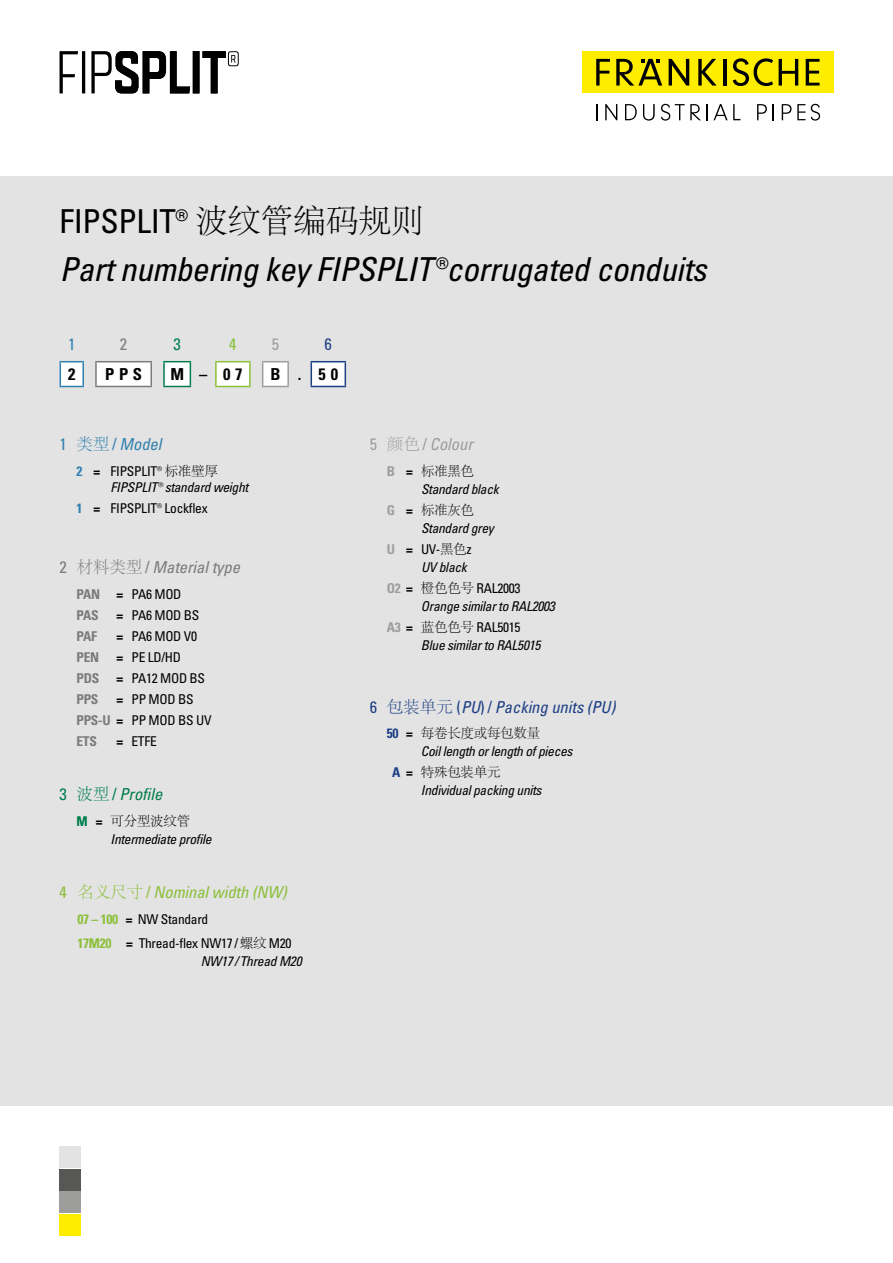
<style>
.page{position:relative;width:893px;height:1263px;background:#fff}
.page>*{position:absolute;margin:0;border:0;box-sizing:border-box;transform-origin:0 0}
.t1{font:italic condensed 33px/48px "Univers LT Pro";letter-spacing:-.01em;color:#000}
.t2{font:italic condensed 16.5px "Univers LT Pro";color:#1c3f84}
.t3{font:italic condensed 16.5px "Univers LT Pro";color:#8cbf3a}
.t4{font:italic condensed 16.5px "Univers LT Pro";color:#7c7b7b}
.t5{font:700 condensed 16.5px "Univers LT Pro";color:#000}
.t6{font:italic condensed 16.5px "Univers LT Pro";color:#007d4d}
.t7{font:italic condensed 16.5px "Univers LT Pro";color:#9d9d9c}
.t8{font:italic condensed 16.5px "Univers LT Pro";color:#3080ae}
.t9{font:condensed 16.5px "Univers LT Pro";color:#3080ae}
.t10{font:condensed 16.5px "Univers LT Pro";color:#7c7b7b}
.t11{font:condensed 16.5px "Univers LT Pro";color:#007d4d}
.t12{font:condensed 16.5px "Univers LT Pro";color:#8cbf3a}
.t13{font:condensed 16.5px "Univers LT Pro";color:#9d9d9c}
.t14{font:condensed 16.5px "Univers LT Pro";color:#1c3f84}
.t15{font:italic condensed 13.5px/21px "Univers LT Pro";letter-spacing:-.02em;color:#000}
.t16{font:condensed 13.5px/21px "Univers LT Pro";letter-spacing:-.02em;color:#000}
.t17{font:300 13.5px "Adobe Song Std";letter-spacing:-.02em;color:#000}
.t18{font:700 condensed 13.5px/21px "Univers LT Pro";letter-spacing:-.02em;color:#7c7b7b}
.s1{font-style:normal}
.s2{font-family:"Adobe Song Std";font-weight:300;font-style:normal;font-stretch:normal}
.s3{font-weight:700;font-style:normal;color:#3080ae}
.s4{font-weight:700;font-style:normal}
.s5{font-weight:300;font-style:normal}
.s6{font-weight:300}
.s7{font-weight:700;color:#3080ae}
.s8{font-weight:700}
.s9{color:#000}
.s10{font-weight:400;color:#000}
.s11{font-weight:700;color:#7c7b7b}
.s12{font-family:"Univers LT Pro";font-weight:700;font-stretch:condensed;color:#007d4d}
.s13{font-family:"Univers LT Pro";font-weight:700;font-stretch:condensed}
.s14{font-weight:700;color:#8cbf3a}
.s15{font-family:"Adobe Song Std";font-weight:300;font-stretch:normal}
.s16{font-family:"Univers LT Pro";font-weight:700;font-stretch:condensed;color:#9d9d9c}
.s17{font-weight:700;font-style:normal;color:#9d9d9c}
.s18{font-family:"Univers LT Pro";font-weight:700;font-stretch:condensed;color:#1c3f84}
</style>
<div class="page">
<div style="left:0;top:176px;width:893px;height:930px;background:#e3e3e3"></div>
<div style="left:582px;top:51px;width:251px;height:42px;background:#ffed00"></div>
<svg style="left:596px;top:59px;width:14px;height:27px"></svg>
<svg style="left:616px;top:59px;width:46px;height:27px"></svg>
<svg style="left:669px;top:59px;width:20px;height:27px"></svg>
<svg style="left:698px;top:59px;width:19px;height:27px"></svg>
<hr style="left:723px;top:59px;width:3px;height:27px;background:#000">
<svg style="left:733px;top:58px;width:40px;height:28px"></svg>
<svg style="left:779px;top:59px;width:19px;height:27px"></svg>
<svg style="left:806px;top:59px;width:13px;height:27px"></svg>
<svg style="left:596px;top:104px;width:2px;height:16px"></svg>
<svg style="left:605px;top:104px;width:12px;height:16px"></svg>
<svg style="left:625px;top:104px;width:12px;height:16px"></svg>
<svg style="left:643px;top:104px;width:12px;height:17px"></svg>
<svg style="left:707px;top:104px;width:33px;height:16px"></svg>
<svg style="left:757px;top:104px;width:10px;height:16px"></svg>
<svg style="left:773px;top:104px;width:1px;height:16px"></svg>
<svg style="left:782px;top:104px;width:9px;height:16px"></svg>
<svg style="left:797px;top:104px;width:8px;height:16px"></svg>
<svg style="left:661px;top:104px;width:40px;height:17px"></svg>
<svg style="left:811px;top:104px;width:9px;height:17px"></svg>
<svg style="left:60px;top:361px;width:286px;height:26px"></svg>
<hr style="left:215px;top:361px;width:36px;height:1px;background:#8cbf3a">
<hr style="left:215px;top:362px;width:2px;height:24px;background:#8cbf3a">
<hr style="left:249px;top:362px;width:2px;height:24px;background:#8cbf3a">
<hr style="left:215px;top:386px;width:36px;height:1px;background:#8cbf3a">
<svg style="left:60px;top:51px;width:179px;height:42px"></svg>
<div style="left:60px;top:1147px;width:21px;height:21px;background:#e3e3e3"></div>
<div style="left:60px;top:1169px;width:21px;height:21px;background:#575756"></div>
<div style="left:60px;top:1214px;width:21px;height:21px;background:#ffed00"></div>
<div style="left:60px;top:1192px;width:21px;height:21px;background:#9d9d9c"></div>
<h1 class="t1" style="left:60px;top:196px;width:648px"><span class="s1">FIPSPLIT®</span> <span class="s2">波纹管编码规则<br></span>Part numbering key FIPSPLIT®corrugated conduits</h1>
<p class="t9" style="left:68px;top:334px;width:9px">1</p>
<p class="t10" style="left:120px;top:334px;width:9px">2</p>
<p class="t11" style="left:174px;top:334px;width:9px">3</p>
<p class="t12" style="left:229px;top:334px;width:9px">4</p>
<p class="t13" style="left:272px;top:334px;width:9px">5</p>
<p class="t14" style="left:325px;top:334px;width:9px">6</p>
<p class="t5" style="left:68px;top:364px;width:9px">2</p>
<p class="t5" style="left:105px;top:364px;width:39px">P P S</p>
<p class="t5" style="left:170px;top:364px;width:74px">M–0 7</p>
<p class="t5" style="left:270px;top:364px;width:69px">B.5 0</p>
<p class="t8" style="left:60px;top:434px;width:103px"><span class="s1">1</span> <span class="s2">类型</span> <span class="s1">/</span> Model</p>
<p class="t15" style="left:111px;top:462px;width:139px;line-height:16.5px;text-indent:-34px"><span class="s3">2</span> <span class="s4">=</span> <span class="s1">FIPSPLIT</span><span class="s5">®</span> <span class="s2">标准壁厚<br></span>FIPSPLIT<span class="s6">®</span> standard weight</p>
<p class="t16" style="left:77px;top:498px;width:133px"><span class="s7">1</span> <span class="s8">=</span> FIPSPLIT<span class="s6">®</span> Lockflex</p>
<p class="t4" style="left:60px;top:557px;width:182px"><span class="s1">2</span> <span class="s2">材料类型</span> <span class="s1">/</span> Material type</p>
<p class="t18" style="left:77px;top:583px;width:107px">PAN <span class="s9">=</span> <span class="s10">PA6 MOD<br></span>PAS</p>
<p class="t16" style="left:117px;top:604px;width:84px"><span class="s8">=</span> PA6 MOD BS</p>
<p class="t18" style="left:77px;top:625px;width:22px">PAF</p>
<p class="t16" style="left:117px;top:625px;width:82px"><span class="s8">=</span> PA6 MOD V0</p>
<p class="t18" style="left:77px;top:646px;width:24px">PEN</p>
<p class="t16" style="left:117px;top:646px;width:66px"><span class="s8">=</span> PE LD/HD</p>
<p class="t18" style="left:77px;top:667px;width:24px">PDS</p>
<p class="t16" style="left:117px;top:667px;width:90px"><span class="s8">=</span> PA12 MOD BS</p>
<p class="t18" style="left:77px;top:688px;width:23px">PPS</p>
<p class="t16" style="left:77px;top:688px;width:136px;text-indent:40px"><span class="s8">=</span> PP MOD BS<br><span class="s11">PPS-U</span> <span class="s8">=</span> PP MOD BS UV<br><span class="s11">ETS</span></p>
<p class="t16" style="left:117px;top:730px;width:42px"><span class="s8">=</span> ETFE</p>
<p class="t6" style="left:60px;top:784px;width:104px"><span class="s1">3</span> <span class="s2">波型</span> <span class="s1">/</span> Profile</p>
<p class="t17" style="left:77px;top:813px;width:115px"><span class="s12">M</span> <span class="s13">=</span> 可分型波纹管</p>
<p class="t15" style="left:111px;top:828px;width:103px">Intermediate profile</p>
<p class="t3" style="left:60px;top:882px;width:229px"><span class="s1">4</span> <span class="s2">名义尺寸</span> <span class="s1">/</span> Nominal width (NW)</p>
<p class="t16" style="left:78px;top:906px;width:216px;line-height:24px"><span class="s14">07 – 100</span> <span class="s8">=</span> NW Standard<br><span class="s14">17M20</span> <span class="s8">=</span> Thread-flex NW17 /<span class="s15">螺纹</span> M20</p>
<p class="t15" style="left:201px;top:950px;width:102px">NW17 /Thread M20</p>
<p class="t7" style="left:370px;top:434px;width:104px"><span class="s1">5</span> <span class="s2">颜色</span> <span class="s1">/</span> Colour</p>
<p class="t17" style="left:387px;top:463px;width:89px"><span class="s16">B</span> <span class="s13">=</span> 标准黑色</p>
<p class="t15" style="left:421px;top:478px;width:79px">Standard black</p>
<p class="t17" style="left:387px;top:502px;width:89px"><span class="s16">G</span> <span class="s13">=</span> 标准灰色</p>
<p class="t15" style="left:387px;top:517px;width:108px;text-indent:34px">Standard grey<br><span class="s17">U</span> <span class="s4">=</span> <span class="s1">UV-</span><span class="s2">黑色</span><span class="s1">z</span></p>
<p class="t15" style="left:387px;top:556px;width:135px;text-indent:34px">UV black<br><span class="s17">O2</span> <span class="s4">=</span> <span class="s2">橙色色号</span> <span class="s1">RAL2003</span></p>
<p class="t15" style="left:387px;top:595px;width:169px;text-indent:34px">Orange similar to RAL2003<br><span class="s17">A3</span> <span class="s4">=</span> <span class="s2">蓝色色号</span> <span class="s1">RAL5015</span></p>
<p class="t15" style="left:421px;top:634px;width:121px">Blue similar to RAL5015</p>
<p class="t2" style="left:370px;top:696px;width:247px"><span class="s1">6</span> <span class="s2">包装单元</span> <span class="s1">(</span>PU<span class="s1">) /</span> Packing units (PU)</p>
<p class="t17" style="left:387px;top:726px;width:155px"><span class="s18">50</span> <span class="s13">=</span> 每卷长度或每包数量</p>
<p class="t15" style="left:421px;top:740px;width:153px">Coil length or length of pieces</p>
<p class="t17" style="left:392px;top:765px;width:110px"><span class="s18">A</span> <span class="s13">=</span> 特殊包装单元</p>
<p class="t15" style="left:421px;top:779px;width:122px">Individual packing units</p>
</div>
